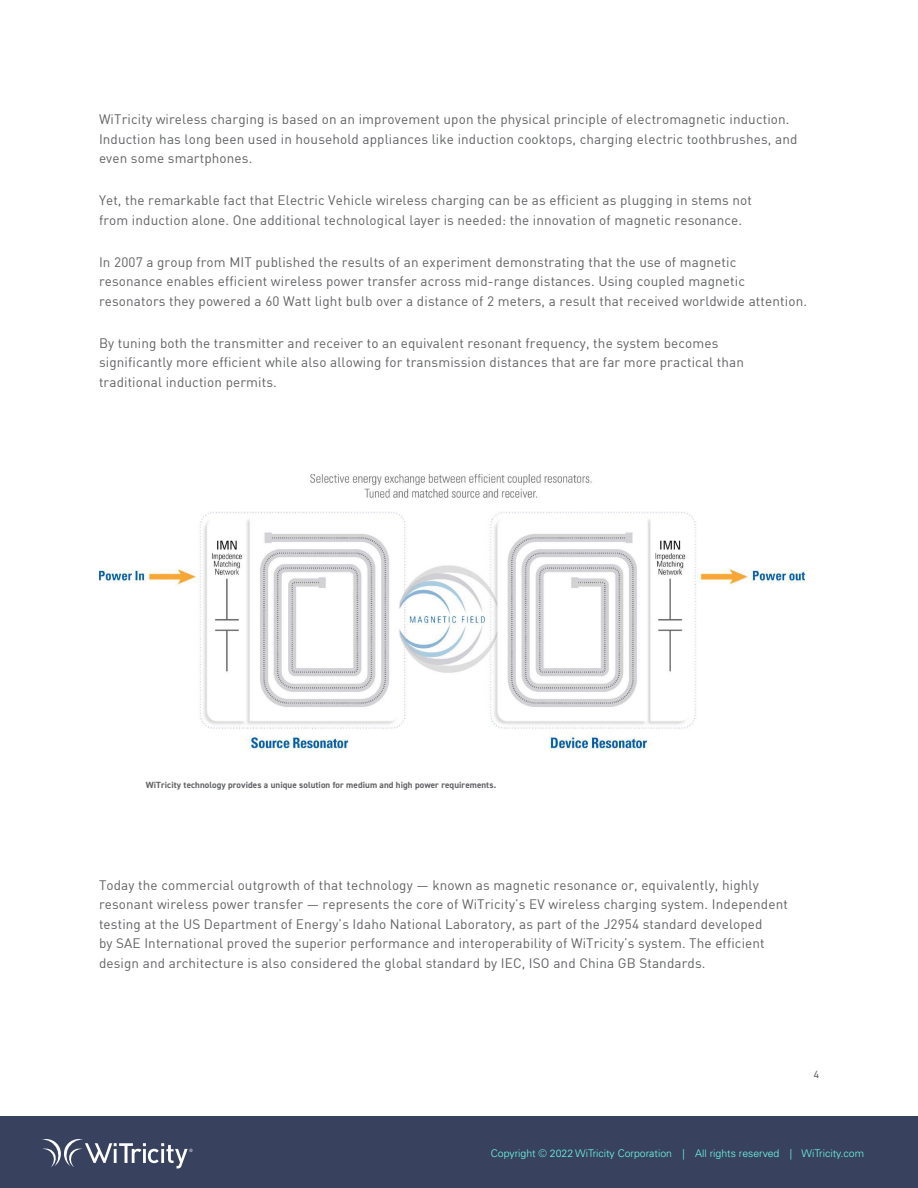
<style>
.page{position:relative;width:918px;height:1188px;background:#fff}
.page>*{position:absolute;margin:0;border:0;box-sizing:border-box;transform-origin:0 0}
.t1{font:13.5px/19.5px "DIN";letter-spacing:.01em;color:#616265}
.t2{font:300 10.5px "Univers LT Pro 45";color:#6fffe9}
.t3{font:10.5px "DIN2014";color:#616265}
.t4{font:700 9px "DIN2014";letter-spacing:.01em;color:#616265}
</style>
<div class="page">
<div style="left:0;top:1116px;width:918px;height:72px;background:#38415d"></div>
<img style="left:99px;top:474px;width:706px;height:276px">
<svg style="left:42px;top:1139px;width:151px;height:29px"></svg>
<p class="t1" style="left:99px;top:109px;width:700px">WiTricity wireless charging is based on an improvement upon the physical principle of electromagnetic induction.<br>Induction has long been used in household appliances like induction cooktops, charging electric toothbrushes, and even some smartphones.</p>
<p class="t1" style="left:99px;top:190px;width:654px">Yet, the remarkable fact that Electric Vehicle wireless charging can be as efficient as plugging in stems not from induction alone. One additional technological layer is needed: the innovation of magnetic resonance.</p>
<p class="t1" style="left:99px;top:252px;width:710px">In 2007 a group from MIT published the results of an experiment demonstrating that the use of magnetic<br>resonance enables efficient wireless power transfer across mid-range distances. Using coupled magnetic resonators they powered a 60 Watt light bulb over a distance of 2 meters, a result that received worldwide attention.</p>
<p class="t1" style="left:99px;top:333px;width:647px">By tuning both the transmitter and receiver to an equivalent resonant frequency, the system becomes significantly more efficient while also allowing for transmission distances that are far more practical than traditional induction permits.</p>
<p class="t4" style="left:146px;top:779px;width:352px">WiTricity technology provides a unique solution for medium and high power requirements.</p>
<p class="t1" style="left:99px;top:875px;width:690px">Today the commercial outgrowth of that technology — known as magnetic resonance or, equivalently, highly resonant wireless power transfer — represents the core of WiTricity’s EV wireless charging system. Independent testing at the US Department of Energy’s Idaho National Laboratory, as part of the J2954 standard developed<br>by SAE International proved the superior performance and interoperability of WiTricity’s system. The efficient design and architecture is also considered the global standard by IEC, ISO and China GB Standards.</p>
<p class="t3" style="left:814px;top:1068px;width:7px">4</p>
<p class="t2" style="left:491px;top:1147px;width:375px">Copyright © 2022 WiTricity Corporation | All rights reserved | WiTricity.com</p>
</div>
